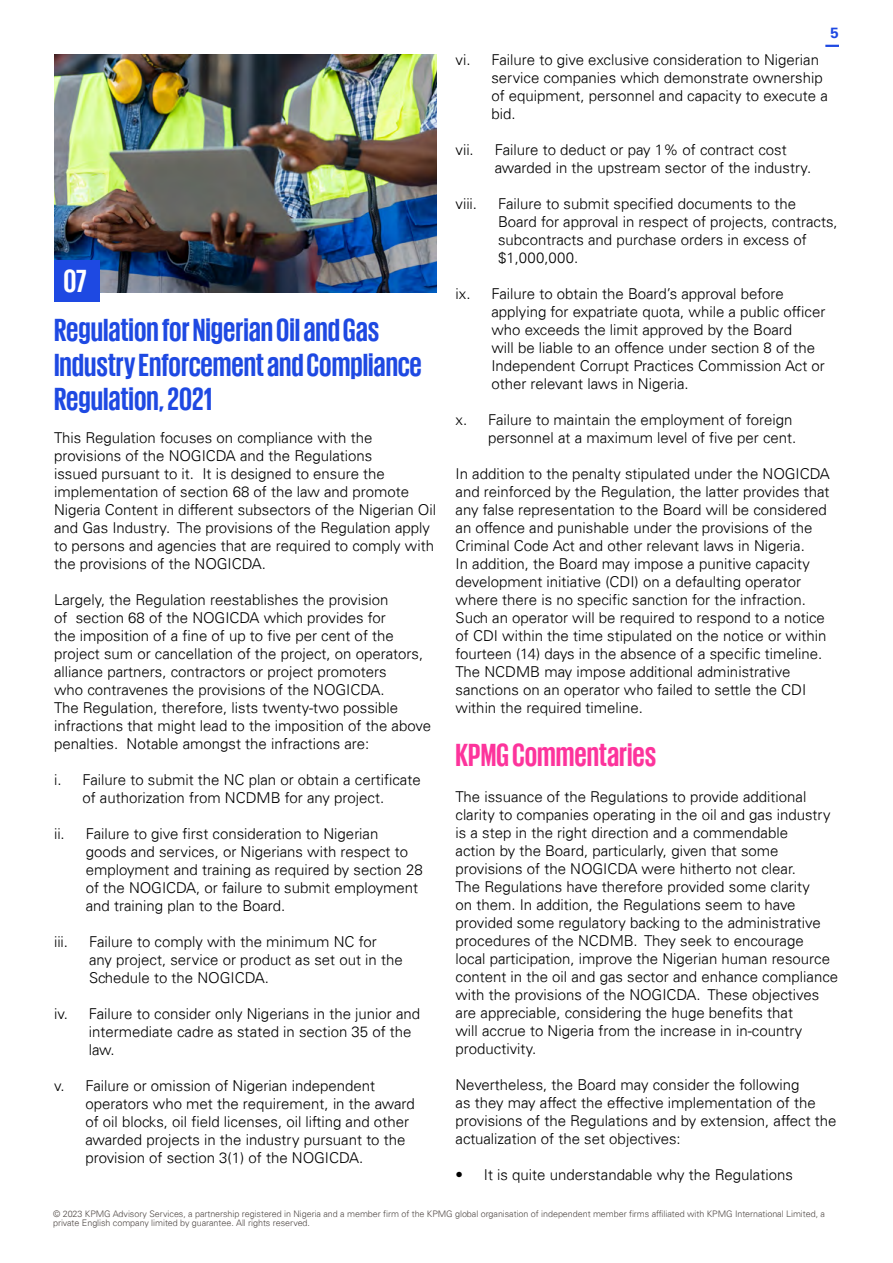
<style>
.page{position:relative;width:893px;height:1263px;background:#fff}
.page>*{position:absolute;margin:0;border:0;box-sizing:border-box;transform-origin:0 0}
.t1{font:700 33px/34.5px "KPMG";color:#1e49e2}
.t2{font:700 33px "KPMG";color:#fd349c}
.t3{font:700 33px "KPMG";color:#fff}
.t4{font:300 15px/18px "Univers 45";color:#000}
.t5{font:700 15px "Univers 65";color:#1e49e2}
.t6{font:300 9px/9px "Univers 45";letter-spacing:-.005em;color:#524b48}
</style>
<div class="page">
<svg style="left:825px;top:45px;width:14px;height:2px"></svg>
<img style="left:54px;top:54px;width:383px;height:239px">
<div style="left:54px;top:260px;width:45px;height:42px;background:#1e49e2"></div>
<h1 class="t3" style="left:63px;top:265px;width:25px">07</h1>
<h1 class="t1" style="left:54px;top:312px;width:369px">Regulation for Nigerian Oil and Gas<br>Industry Enforcement and Compliance<br>Regulation, 2021</h1>
<p class="t4" style="left:54px;top:429px;width:384px">This Regulation focuses on compliance with the provisions of the NOGICDA and the Regulations<br>issued pursuant to it. It is designed to ensure the implementation of section 68 of the law and promote Nigeria Content in different subsectors of the Nigerian Oil and Gas Industry. The provisions of the Regulation apply to persons and agencies that are required to comply with the provisions of the NOGICDA.</p>
<p class="t4" style="left:54px;top:591px;width:378px">Largely, the Regulation reestablishes the provision<br>of section 68 of the NOGICDA which provides for<br>the imposition of a fine of up to five per cent of the project sum or cancellation of the project, on operators, alliance partners, contractors or project promoters<br>who contravenes the provisions of the NOGICDA.<br>The Regulation, therefore, lists twenty-two possible infractions that might lead to the imposition of the above penalties. Notable amongst the infractions are:</p>
<p class="t4" style="left:54px;top:771px;width:368px;text-align:center">i. Failure to submit the NC plan or obtain a certificate of authorization from NCDMB for any project.</p>
<p class="t4" style="left:86px;top:825px;width:339px;text-indent:-32px">ii. Failure to give first consideration to Nigerian goods and services, or Nigerians with respect to employment and training as required by section 28 of the NOGICDA, or failure to submit employment and training plan to the Board.</p>
<p class="t4" style="left:54px;top:933px;width:16px">iii.</p>
<p class="t4" style="left:89px;top:933px;width:315px">Failure to comply with the minimum NC for any project, service or product as set out in the<br>Schedule to the NOGICDA.</p>
<p class="t4" style="left:89px;top:1005px;width:333px;text-indent:-35px">iv. Failure to consider only Nigerians in the junior and intermediate cadre as stated in section 35 of the law.</p>
<p class="t4" style="left:85px;top:1077px;width:331px;text-indent:-31px">v. Failure or omission of Nigerian independent operators who met the requirement, in the award of oil blocks, oil field licenses, oil lifting and other awarded projects in the industry pursuant to the provision of section 3(1) of the NOGICDA.</p>
<p class="t5" style="left:831px;top:24px;width:10px">5</p>
<p class="t4" style="left:491px;top:51px;width:338px;text-indent:-36px">vi. Failure to give exclusive consideration to Nigerian service companies which demonstrate ownership of equipment, personnel and capacity to execute a bid.</p>
<p class="t4" style="left:455px;top:141px;width:20px">vii.</p>
<p class="t4" style="left:495px;top:141px;width:318px">Failure to deduct or pay 1% of contract cost awarded in the upstream sector of the industry.</p>
<p class="t4" style="left:455px;top:195px;width:23px">viii.</p>
<p class="t4" style="left:498px;top:195px;width:341px">Failure to submit specified documents to the Board for approval in respect of projects, contracts, subcontracts and purchase orders in excess of $1,000,000.</p>
<p class="t4" style="left:491px;top:285px;width:336px;text-indent:-36px">ix. Failure to obtain the Board’s approval before applying for expatriate quota, while a public officer who exceeds the limit approved by the Board<br>will be liable to an offence under section 8 of the Independent Corrupt Practices Commission Act or other relevant laws in Nigeria.</p>
<p class="t4" style="left:455px;top:411px;width:342px;text-align:right">x. Failure to maintain the employment of foreign personnel at a maximum level of five per cent.</p>
<p class="t4" style="left:455px;top:465px;width:376px">In addition to the penalty stipulated under the NOGICDA and reinforced by the Regulation, the latter provides that any false representation to the Board will be considered an offence and punishable under the provisions of the Criminal Code Act and other relevant laws in Nigeria.<br>In addition, the Board may impose a punitive capacity development initiative (CDI) on a defaulting operator where there is no specific sanction for the infraction.<br>Such an operator will be required to respond to a notice of CDI within the time stipulated on the notice or within fourteen (14) days in the absence of a specific timeline.<br>The NCDMB may impose additional administrative sanctions on an operator who failed to settle the CDI within the required timeline.</p>
<h1 class="t2" style="left:455px;top:738px;width:202px">KPMG Commentaries</h1>
<p class="t4" style="left:455px;top:787px;width:384px">The issuance of the Regulations to provide additional clarity to companies operating in the oil and gas industry is a step in the right direction and a commendable<br>action by the Board, particularly, given that some provisions of the NOGICDA were hitherto not clear.<br>The Regulations have therefore provided some clarity<br>on them. In addition, the Regulations seem to have provided some regulatory backing to the administrative procedures of the NCDMB. They seek to encourage<br>local participation, improve the Nigerian human resource content in the oil and gas sector and enhance compliance with the provisions of the NOGICDA. These objectives are appreciable, considering the huge benefits that<br>will accrue to Nigeria from the increase in in-country productivity.</p>
<p class="t4" style="left:455px;top:1075px;width:382px">Nevertheless, the Board may consider the following<br>as they may affect the effective implementation of the provisions of the Regulations and by extension, affect the actualization of the set objectives:</p>
<p class="t4" style="left:455px;top:1165px;width:339px">• It is quite understandable why the Regulations</p>
<p class="t6" style="left:53px;top:1209px;width:773px">© 2023 KPMG Advisory Services, a partnership registered in Nigeria and a member firm of the KPMG global organisation of independent member firms affiliated with KPMG International Limited, a private English company limited by guarantee. All rights reserved.</p>
</div>
